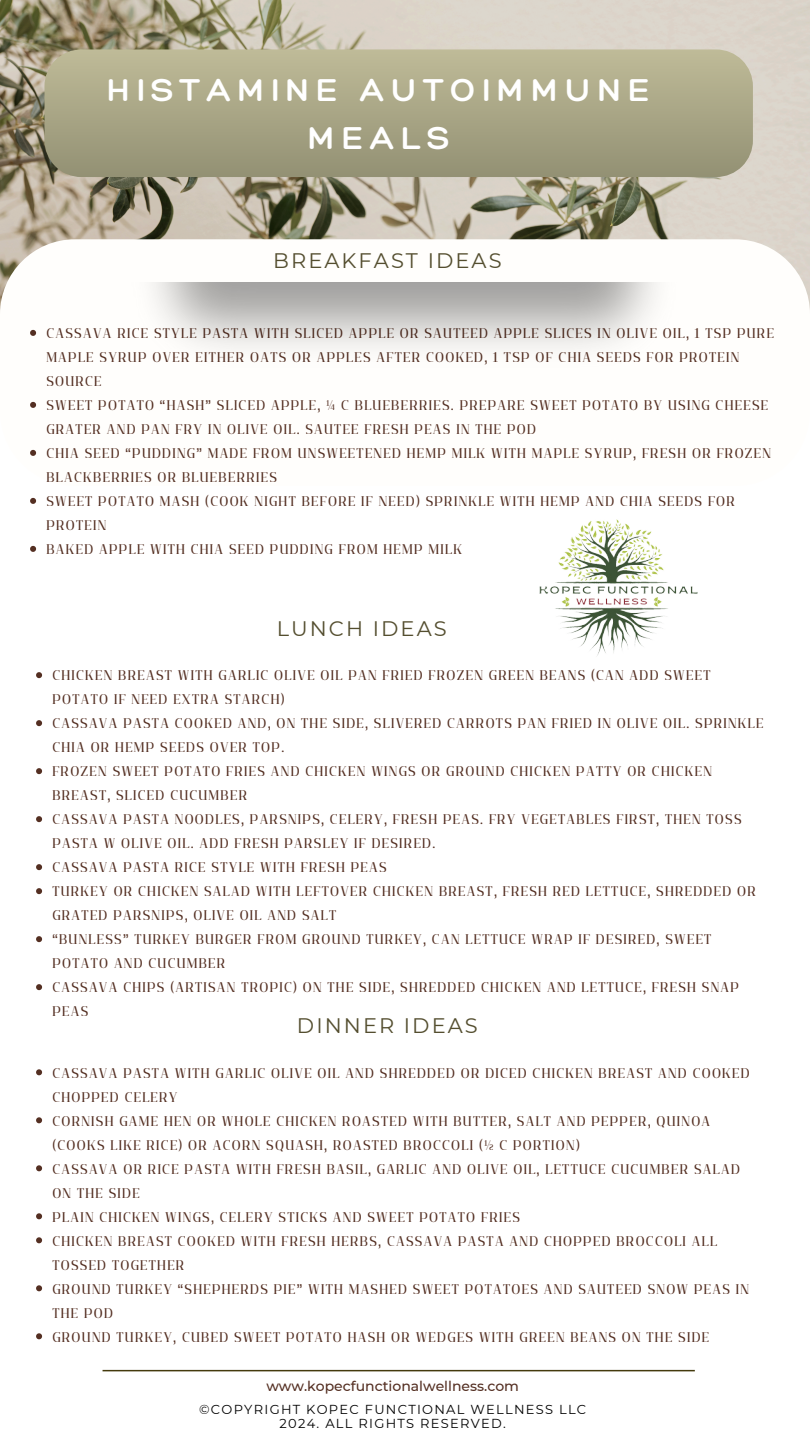
<style>
.page{position:relative;width:810px;height:1440px;background:#fff}
.page>*{position:absolute;margin:0;border:0;box-sizing:border-box;transform-origin:0 0}
.t1{font:300 34.4px/48px "Hero";letter-spacing:.19em;color:#fff;text-align:center}
.t2{font:21px "Montserrat";letter-spacing:.1em;color:#544e2f}
.t3{font:14px/24px "Flatory Serif 400 Semi Cond";letter-spacing:.095em;color:#542f22}
.t4{font:500 14px "Montserrat";color:#542f22}
.t5{font:13px/14.2px "Montserrat";letter-spacing:.1em;color:#000;text-align:center}
</style>
<div class="page">
<img style="left:0;top:0;width:810px;height:305px">
<img style="left:539px;top:519px;width:159px;height:137px">
<svg style="left:0;top:239px;width:810px;height:247px"></svg>
<svg style="left:30px;top:330px;width:6px;height:6px"></svg>
<svg style="left:30px;top:402px;width:6px;height:6px"></svg>
<svg style="left:30px;top:450px;width:6px;height:6px"></svg>
<svg style="left:30px;top:498px;width:6px;height:6px"></svg>
<svg style="left:30px;top:546px;width:6px;height:6px"></svg>
<hr style="left:103px;top:1370px;width:592px;height:1px;background:#443a0d">
<svg style="left:44px;top:49px;width:709px;height:128px"></svg>
<svg style="left:36px;top:672px;width:6px;height:6px"></svg>
<svg style="left:36px;top:720px;width:6px;height:6px"></svg>
<svg style="left:36px;top:768px;width:6px;height:6px"></svg>
<svg style="left:36px;top:816px;width:6px;height:6px"></svg>
<svg style="left:36px;top:864px;width:6px;height:6px"></svg>
<svg style="left:36px;top:888px;width:6px;height:6px"></svg>
<svg style="left:36px;top:936px;width:6px;height:6px"></svg>
<svg style="left:36px;top:984px;width:6px;height:6px"></svg>
<svg style="left:36px;top:1069px;width:6px;height:6px"></svg>
<svg style="left:36px;top:1117px;width:6px;height:6px"></svg>
<svg style="left:36px;top:1165px;width:6px;height:6px"></svg>
<svg style="left:36px;top:1213px;width:6px;height:6px"></svg>
<svg style="left:36px;top:1237px;width:6px;height:6px"></svg>
<svg style="left:36px;top:1285px;width:6px;height:6px"></svg>
<svg style="left:36px;top:1333px;width:6px;height:6px"></svg>
<p class="t1" style="left:107px;top:64px;width:544px">HISTAMINE AUTOIMMUNE<br>MEALS</p>
<p class="t2" style="left:273px;top:248px;width:230px">BREAKFAST IDEAS</p>
<h2 class="t3" style="left:46px;top:321px;width:729px">CASSAVA RICE STYLE PASTA WITH SLICED APPLE OR SAUTEED APPLE SLICES IN OLIVE OIL, 1 TSP PURE<br>MAPLE SYRUP OVER EITHER OATS OR APPLES AFTER COOKED, 1 TSP OF CHIA SEEDS FOR PROTEIN<br>SOURCE</h2>
<p class="t3" style="left:46px;top:393px;width:723px">SWEET POTATO “HASH” SLICED APPLE, ¼ C BLUEBERRIES. PREPARE SWEET POTATO BY USING CHEESE<br>GRATER AND PAN FRY IN OLIVE OIL. SAUTEE FRESH PEAS IN THE POD</p>
<p class="t3" style="left:46px;top:441px;width:726px">CHIA SEED “PUDDING” MADE FROM UNSWEETENED HEMP MILK WITH MAPLE SYRUP, FRESH OR FROZEN<br>BLACKBERRIES OR BLUEBERRIES</p>
<p class="t3" style="left:46px;top:489px;width:690px">SWEET POTATO MASH (COOK NIGHT BEFORE IF NEED) SPRINKLE WITH HEMP AND CHIA SEEDS FOR<br>PROTEIN</p>
<p class="t3" style="left:46px;top:537px;width:417px">BAKED APPLE WITH CHIA SEED PUDDING FROM HEMP MILK</p>
<p class="t2" style="left:277px;top:616px;width:172px">LUNCH IDEAS</p>
<p class="t3" style="left:52px;top:664px;width:660px">CHICKEN BREAST WITH GARLIC OLIVE OIL PAN FRIED FROZEN GREEN BEANS (CAN ADD SWEET<br>POTATO IF NEED EXTRA STARCH)</p>
<p class="t3" style="left:52px;top:712px;width:713px">CASSAVA PASTA COOKED AND, ON THE SIDE, SLIVERED CARROTS PAN FRIED IN OLIVE OIL. SPRINKLE<br>CHIA OR HEMP SEEDS OVER TOP.</p>
<h2 class="t3" style="left:52px;top:760px;width:661px">FROZEN SWEET POTATO FRIES AND CHICKEN WINGS OR GROUND CHICKEN PATTY OR CHICKEN<br>BREAST, SLICED CUCUMBER</h2>
<p class="t3" style="left:52px;top:808px;width:691px">CASSAVA PASTA NOODLES, PARSNIPS, CELERY, FRESH PEAS. FRY VEGETABLES FIRST, THEN TOSS<br>PASTA W OLIVE OIL. ADD FRESH PARSLEY IF DESIRED.</p>
<p class="t3" style="left:52px;top:856px;width:336px">CASSAVA PASTA RICE STYLE WITH FRESH PEAS</p>
<p class="t3" style="left:52px;top:880px;width:705px">TURKEY OR CHICKEN SALAD WITH LEFTOVER CHICKEN BREAST, FRESH RED LETTUCE, SHREDDED OR<br>GRATED PARSNIPS, OLIVE OIL AND SALT</p>
<p class="t3" style="left:52px;top:928px;width:661px">“BUNLESS” TURKEY BURGER FROM GROUND TURKEY, CAN LETTUCE WRAP IF DESIRED, SWEET<br>POTATO AND CUCUMBER</p>
<p class="t3" style="left:52px;top:976px;width:688px">CASSAVA CHIPS (ARTISAN TROPIC) ON THE SIDE, SHREDDED CHICKEN AND LETTUCE, FRESH SNAP<br>PEAS</p>
<p class="t2" style="left:297px;top:1012px;width:182px">DINNER IDEAS</p>
<p class="t3" style="left:52px;top:1061px;width:699px">CASSAVA PASTA WITH GARLIC OLIVE OIL AND SHREDDED OR DICED CHICKEN BREAST AND COOKED<br>CHOPPED CELERY</p>
<p class="t3" style="left:52px;top:1109px;width:659px">CORNISH GAME HEN OR WHOLE CHICKEN ROASTED WITH BUTTER, SALT AND PEPPER, QUINOA (COOKS LIKE RICE) OR ACORN SQUASH, ROASTED BROCCOLI (½ C PORTION)</p>
<p class="t3" style="left:52px;top:1157px;width:689px">CASSAVA OR RICE PASTA WITH FRESH BASIL, GARLIC AND OLIVE OIL, LETTUCE CUCUMBER SALAD<br>ON THE SIDE</p>
<h2 class="t3" style="left:52px;top:1205px;width:469px">PLAIN CHICKEN WINGS, CELERY STICKS AND SWEET POTATO FRIES</h2>
<p class="t3" style="left:52px;top:1229px;width:666px">CHICKEN BREAST COOKED WITH FRESH HERBS, CASSAVA PASTA AND CHOPPED BROCCOLI ALL<br>TOSSED TOGETHER</p>
<p class="t3" style="left:52px;top:1277px;width:698px">GROUND TURKEY “SHEPHERDS PIE” WITH MASHED SWEET POTATOES AND SAUTEED SNOW PEAS IN<br>THE POD</p>
<p class="t3" style="left:52px;top:1325px;width:658px">GROUND TURKEY, CUBED SWEET POTATO HASH OR WEDGES WITH GREEN BEANS ON THE SIDE</p>
<p class="t4" style="left:266px;top:1378px;width:254px">www.kopecfunctionalwellness.com</p>
<h4 class="t5" style="left:199px;top:1402px;width:389px">©COPYRIGHT KOPEC FUNCTIONAL WELLNESS LLC<br>2024. ALL RIGHTS RESERVED.</h4>
</div>
